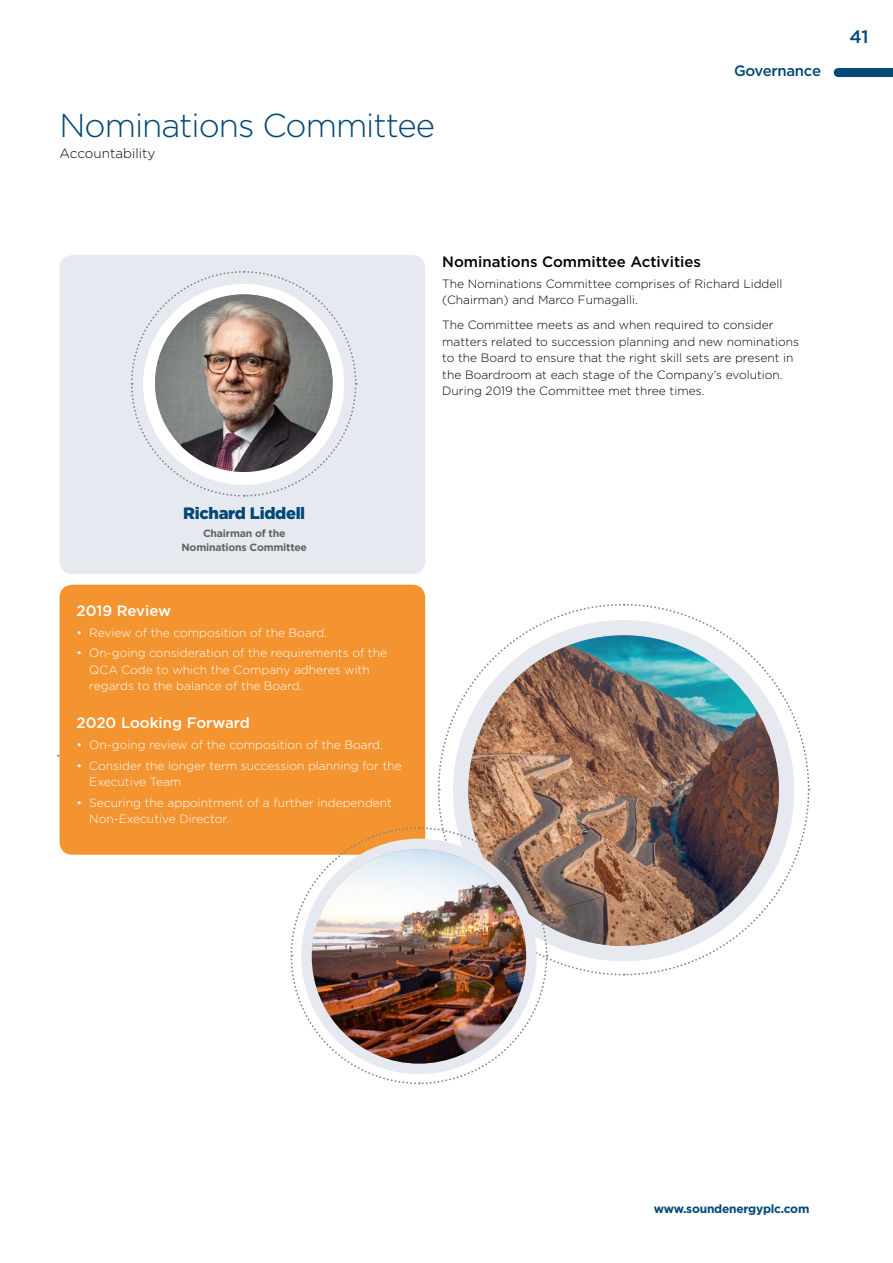
<style>
.page{position:relative;width:893px;height:1263px;background:#fff}
.page>*{position:absolute;margin:0;border:0;box-sizing:border-box;transform-origin:0 0}
.t1{font:300 33px "Gotham";letter-spacing:-.03em;color:#004876}
.t2{font:500 18px "Gotham";color:#004876}
.t3{font:900 16.5px "Gotham";letter-spacing:-.02em;color:#004876}
.t4{font:500 15px "Gotham";color:#000}
.t5{font:500 15px "Gotham";color:#fff}
.t6{font:500 15px "Gotham";letter-spacing:-.02em;color:#004876}
.t7{font:300 13.5px "Gotham";color:#000}
.t8{font:300 12px/16.5px "Gotham";color:#fff}
.t9{font:300 12px/16.5px "Gotham";color:#000}
.t10{font:700 12px "Gotham";letter-spacing:-.02em;color:#004876}
.t11{font:700 10.5px/13.5px "Gotham";letter-spacing:-.02em;color:#646363;text-align:center}
</style>
<div class="page">
<div style="left:60px;top:585px;width:365px;height:270px;background:#f39430;border-radius:13px"></div>
<div style="left:60px;top:255px;width:365px;height:319px;background:#e6eaf0;border-radius:13px"></div>
<svg style="left:131px;top:271px;width:227px;height:226px"></svg>
<div style="left:143px;top:284px;width:201px;height:201px;background:#fff;border-radius:50%"></div>
<img style="left:155px;top:294px;width:178px;height:178px;border-radius:89px">
<svg style="left:58px;top:603px;width:752px;height:482px"></svg>
<div style="left:301px;top:839px;width:236px;height:235px;background:#e6eaf0;border-radius:50%"></div>
<img style="left:312px;top:849px;width:214px;height:214px;border-radius:107px">
<div style="left:838px;top:68px;width:55px;height:9px;background:#004876"></div>
<h1 class="t1" style="left:60px;top:104px;width:377px">Nominations Committee</h1>
<p class="t7" style="left:60px;top:145px;width:98px">Accountability</p>
<p class="t6" style="left:734px;top:61px;width:88px">Governance</p>
<h2 class="t2" style="left:849px;top:25px;width:21px">41</h2>
<p class="t4" style="left:442px;top:252px;width:260px">Nominations Committee Activities</p>
<p class="t9" style="left:442px;top:275px;width:342px">The Nominations Committee comprises of Richard Liddell (Chairman) and Marco Fumagalli.</p>
<p class="t9" style="left:442px;top:317px;width:358px">The Committee meets as and when required to consider matters related to succession planning and new nominations to the Board to ensure that the right skill sets are present in the Boardroom at each stage of the Company’s evolution.<br>During 2019 the Committee met three times.</p>
<h3 class="t3" style="left:183px;top:502px;width:123px">Richard Liddell</h3>
<p class="t11" style="left:182px;top:526px;width:127px">Chairman of the<br>Nominations Committee</p>
<p class="t5" style="left:77px;top:601px;width:96px">2019 Review</p>
<p class="t8" style="left:77px;top:624px;width:252px">• Review of the composition of the Board.</p>
<p class="t8" style="left:89px;top:644px;width:299px;text-indent:-13px">• On-going consideration of the requirements of the<br>QCA Code to which the Company adheres with regards to the balance of the Board.</p>
<p class="t5" style="left:77px;top:713px;width:175px">2020 Looking Forward</p>
<p class="t8" style="left:77px;top:736px;width:308px">• On-going review of the composition of the Board.</p>
<p class="t8" style="left:89px;top:757px;width:314px;text-indent:-13px">• Consider the longer term succession planning for the<br>Executive Team</p>
<p class="t8" style="left:89px;top:794px;width:304px;text-indent:-13px">• Securing the appointment of a further independent<br>Non-Executive Director.</p>
<p class="t10" style="left:654px;top:1201px;width:157px">www.soundenergyplc.com</p>
</div>
